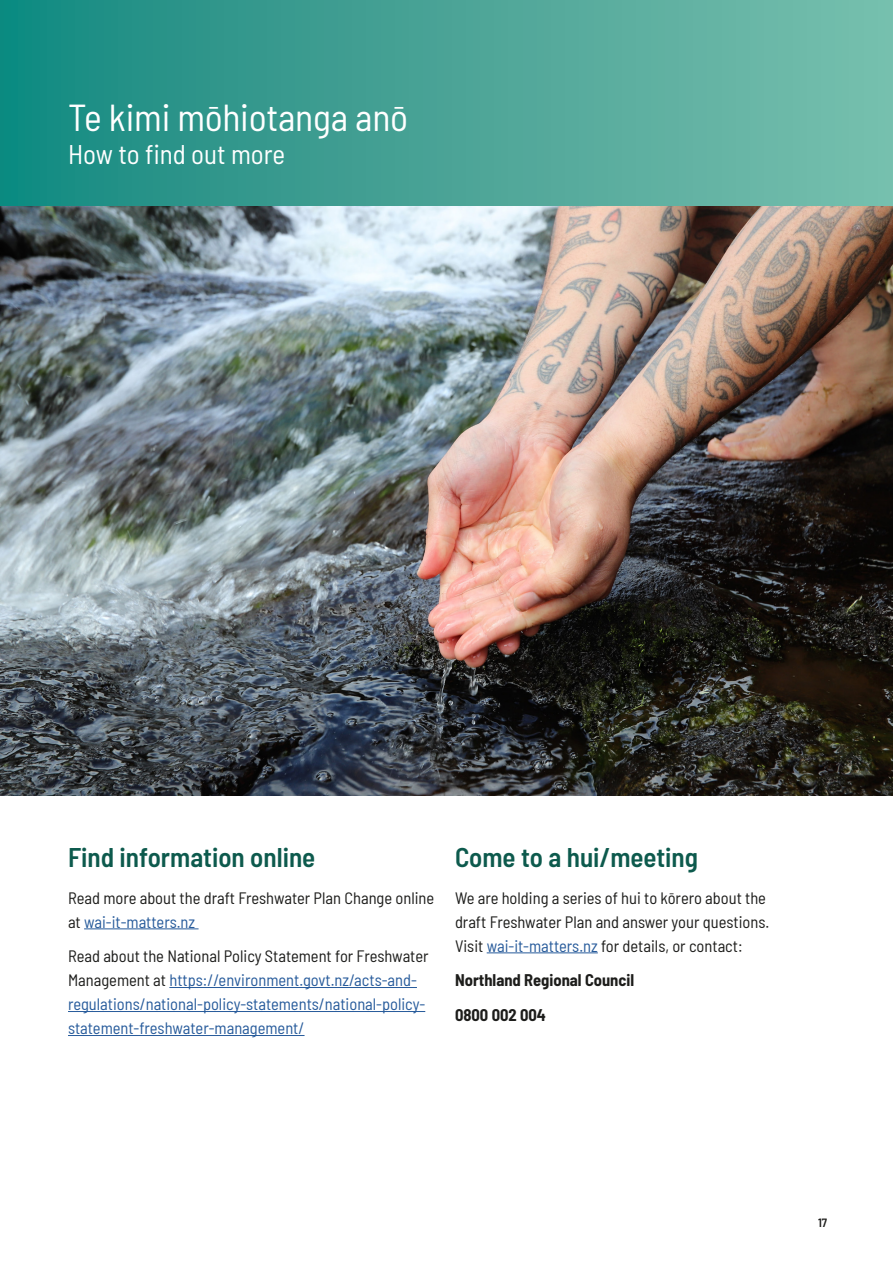
<style>
.page{position:relative;width:893px;height:1263px;background:#fff}
.page>*{position:absolute;margin:0;border:0;box-sizing:border-box;transform-origin:0 0}
.t1{font:semi-condensed 37.5px "Barlow";letter-spacing:-.005em;color:#fff}
.t2{font:600 semi-condensed 27px "Barlow";color:#0d5a4d}
.t3{font:semi-condensed 27px "Barlow";letter-spacing:-.005em;color:#fff}
.t4{font:semi-condensed 16.5px/24px "Barlow";color:#1d1d1b}
.t5{font:semi-condensed 16.5px/24px "Barlow";color:#275b9b}
.t6{font:700 semi-condensed 16.5px/34.7px "Barlow";color:#1d1d1b}
.t7{font:600 semi-condensed 12px "Barlow";color:#1d1d1b}
.s1{color:#275b9b}
.s2{color:#1d1d1b}
</style>
<div class="page">
<div style="left:0;top:0;width:893px;height:207px;background:linear-gradient(to right,#158980,#7abfad)"></div>
<hr style="left:84px;top:928px;width:115px;height:1px;background:#275b9b">
<hr style="left:169px;top:987px;width:248px;height:1px;background:#275b9b">
<hr style="left:68px;top:1011px;width:357px;height:1px;background:#275b9b">
<hr style="left:68px;top:1035px;width:237px;height:1px;background:#275b9b">
<hr style="left:487px;top:952px;width:111px;height:1px;background:#275b9b">
<img style="left:0;top:207px;width:893px;height:589px">
<h1 class="t1" style="left:68px;top:91px;width:341px">Te kimi mōhiotanga anō</h1>
<h2 class="t3" style="left:68px;top:135px;width:219px">How to find out more</h2>
<h2 class="t2" style="left:68px;top:838px;width:249px">Find information online</h2>
<p class="t4" style="left:68px;top:884px;width:368px">Read more about the draft Freshwater Plan Change online at <span class="s1">wai-it-matters.nz</span></p>
<p class="t5" style="left:68px;top:943px;width:362px"><span class="s2">Read about the National Policy Statement for Freshwater Management at</span> https://environment.govt.nz/acts-and&shy;regulations/national-policy-statements/national-policy&shy;statement-freshwater-management/</p>
<h2 class="t2" style="left:455px;top:838px;width:245px">Come to a hui/meeting</h2>
<p class="t4" style="left:455px;top:884px;width:316px">We are holding a series of hui to kōrero about the draft Freshwater Plan and answer your questions.<br>Visit <span class="s1">wai-it-matters.nz</span> for details, or contact:</p>
<p class="t6" style="left:455px;top:962px;width:181px">Northland Regional Council<br>0800 002 004</p>
<p class="t7" style="left:818px;top:1214px;width:11px">17</p>
</div>
